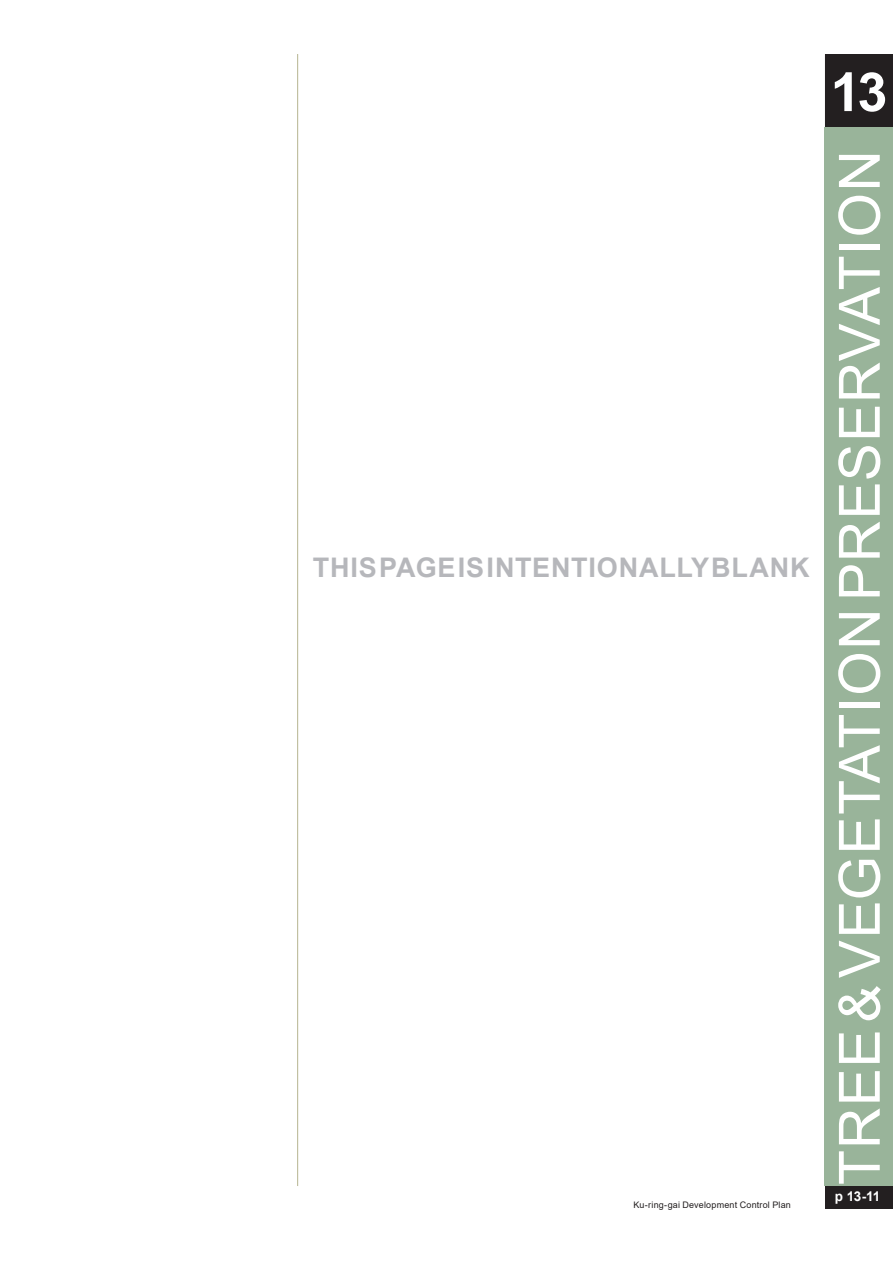
<style>
.page{position:relative;width:893px;height:1263px;background:#fff}
.page>*{position:absolute;margin:0;border:0;box-sizing:border-box;transform-origin:0 0}
.t1{font:57px "Arial";letter-spacing:.015em;color:#fff}
.t2{font:700 54px "Arial";color:#fff}
._5e__blank_text_box{font:700 27px "Arial";letter-spacing:.03em;color:#b6b7bb}
.t3{font:700 13.5px "Arial";color:#fff}
.t4{font:9px "Arial";letter-spacing:.02em;color:#231f20}
</style>
<div class="page">
<div style="left:825px;top:54px;width:68px;height:74px;background:#231f20"></div>
<div style="left:825px;top:1186px;width:68px;height:23px;background:#231f20"></div>
<hr style="left:297px;top:54px;width:1px;height:1132px;background:#b6b491">
<div style="left:825px;top:128px;width:68px;height:1058px;background:#99b49a"></div>
<p class="_5e__blank_text_box" style="left:313px;top:548px;width:498px">THIS PAGE IS INTENTIONALLY BLANK</p>
<p class="t4" style="left:633px;top:1199px;width:159px">Ku-ring-gai Development Control Plan</p>
<h2 class="t2" style="left:830px;top:54px;width:58px">13</h2>
<h1 class="t1" style="left:820px;top:1185px;width:1036px;rotate:-90deg">TREE &amp; VEGETATION PRESERVATION</h1>
<h3 class="t3" style="left:835px;top:1186px;width:47px">p 13-11</h3>
</div>
